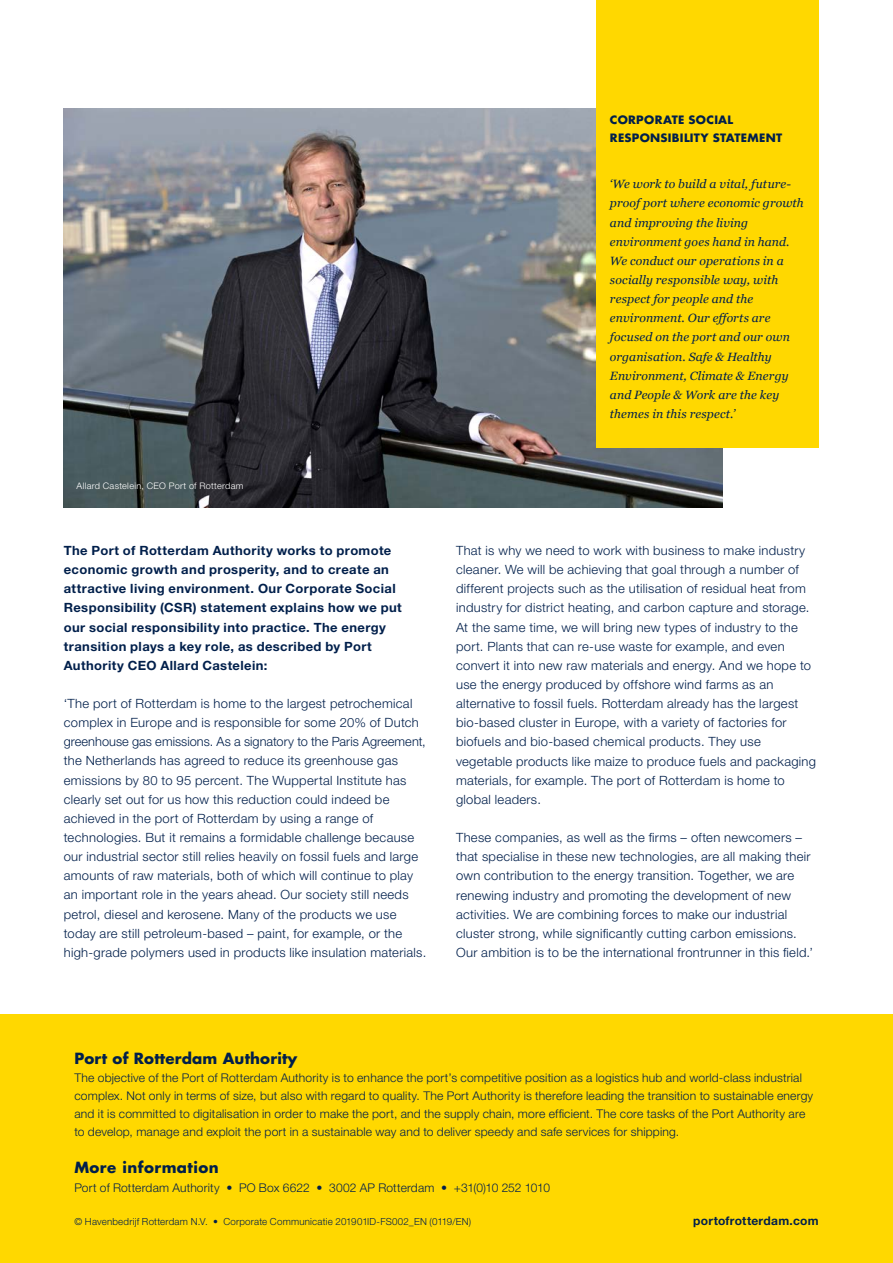
<style>
.page{position:relative;width:893px;height:1263px;background:#fff}
.page>*{position:absolute;margin:0;border:0;box-sizing:border-box;transform-origin:0 0}
.t1{font:700 15px "Futura Std";letter-spacing:.01em;color:#001f4b}
.t2{font:700 15px "Futura Std";letter-spacing:.03em;color:#001f4b}
.t3{font:300 12.75px/19.2px "Helvetica Neue LT Std";letter-spacing:.02em;color:#001f4b}
.t4{font:700 12.75px/19.2px "Helvetica Neue LT Std";letter-spacing:.03em;color:#001f4b}
.t5{font:300 12px/18px "Helvetica Neue LT Std";letter-spacing:.015em;color:#001f4b}
.t6{font:italic 12px/19.2px "Georgia";letter-spacing:.005em;color:#001f4b}
.t7{font:700 12px "Helvetica Neue LT Std";letter-spacing:.02em;color:#001f4b}
.t8{font:700 11.25px/17.7px "Futura Std";letter-spacing:.025em;color:#001f4b}
.t9{font:300 9.75px "Helvetica Neue LT Std";letter-spacing:.02em;color:#001f4b}
.t10{font:300 9px "Helvetica Neue LT Std";letter-spacing:.03em;color:#fff}
</style>
<div class="page">
<img style="left:64px;top:108px;width:659px;height:399px">
<div style="left:596px;top:0;width:223px;height:447px;background:#ffd800"></div>
<div style="left:0;top:1014px;width:893px;height:249px;background:#ffd800"></div>
<p class="t10" style="left:77px;top:480px;width:169px">Allard Castelein, CEO Port of Rotterdam</p>
<p class="t4" style="left:64px;top:540px;width:340px">The Port of Rotterdam Authority works to promote economic growth and prosperity, and to create an attractive living environment. Our Corporate Social Responsibility (CSR) statement explains how we put our social responsibility into practice. The energy transition plays a key role, as described by Port Authority CEO Allard Castelein:</p>
<p class="t3" style="left:64px;top:694px;width:364px">‘The port of Rotterdam is home to the largest petrochemical complex in Europe and is responsible for some 20% of Dutch greenhouse gas emissions. As a signatory to the Paris Agreement, the Netherlands has agreed to reduce its greenhouse gas emissions by 80 to 95 percent. The Wuppertal Institute has clearly set out for us how this reduction could indeed be achieved in the port of Rotterdam by using a range of technologies. But it remains a formidable challenge because our industrial sector still relies heavily on fossil fuels and large amounts of raw materials, both of which will continue to play an important role in the years ahead. Our society still needs petrol, diesel and kerosene. Many of the products we use today are still petroleum-based – paint, for example, or the high-grade polymers used in products like insulation materials.</p>
<p class="t8" style="left:610px;top:111px;width:174px">CORPORATE SOCIAL<br>RESPONSIBILITY STATEMENT</p>
<p class="t6" style="left:610px;top:174px;width:195px">‘We work to build a vital, future&shy;proof port where economic growth and improving the living environment goes hand in hand.<br>We conduct our operations in a socially responsible way, with respect for people and the environment. Our efforts are focused on the port and our own organisation. Safe &amp; Healthy<br>Environment, Climate &amp; Energy and People &amp; Work are the key themes in this respect.’</p>
<p class="t3" style="left:456px;top:541px;width:361px">That is why we need to work with business to make industry cleaner. We will be achieving that goal through a number of different projects such as the utilisation of residual heat from industry for district heating, and carbon capture and storage.<br>At the same time, we will bring new types of industry to the port. Plants that can re-use waste for example, and even convert it into new raw materials and energy. And we hope to use the energy produced by offshore wind farms as an alternative to fossil fuels. Rotterdam already has the largest bio-based cluster in Europe, with a variety of factories for biofuels and bio-based chemical products. They use vegetable products like maize to produce fuels and packaging materials, for example. The port of Rotterdam is home to global leaders.</p>
<p class="t3" style="left:456px;top:828px;width:358px">These companies, as well as the firms – often newcomers – that specialise in these new technologies, are all making their own contribution to the energy transition. Together, we are renewing industry and promoting the development of new activities. We are combining forces to make our industrial cluster strong, while significantly cutting carbon emissions.<br>Our ambition is to be the international frontrunner in this field.’</p>
<p class="t1" style="left:74px;top:1048px;width:224px">Port of Rotterdam Authority</p>
<p class="t5" style="left:74px;top:1069px;width:740px">The objective of the Port of Rotterdam Authority is to enhance the port’s competitive position as a logistics hub and world-class industrial complex. Not only in terms of size, but also with regard to quality. The Port Authority is therefore leading the transition to sustainable energy and it is committed to digitalisation in order to make the port, and the supply chain, more efficient. The core tasks of the Port Authority are to develop, manage and exploit the port in a sustainable way and to deliver speedy and safe services for shipping.</p>
<p class="t2" style="left:74px;top:1158px;width:146px">More information</p>
<p class="t5" style="left:74px;top:1179px;width:477px">Port of Rotterdam Authority • PO Box 6622 • 3002 AP Rotterdam • +31(0)10 252 1010</p>
<p class="t7" style="left:693px;top:1213px;width:127px">portofrotterdam.com</p>
<p class="t9" style="left:74px;top:1215px;width:398px">© Havenbedrijf Rotterdam N.V. • Corporate Communicatie 201901ID-FS002_EN (0119/EN)</p>
</div>
